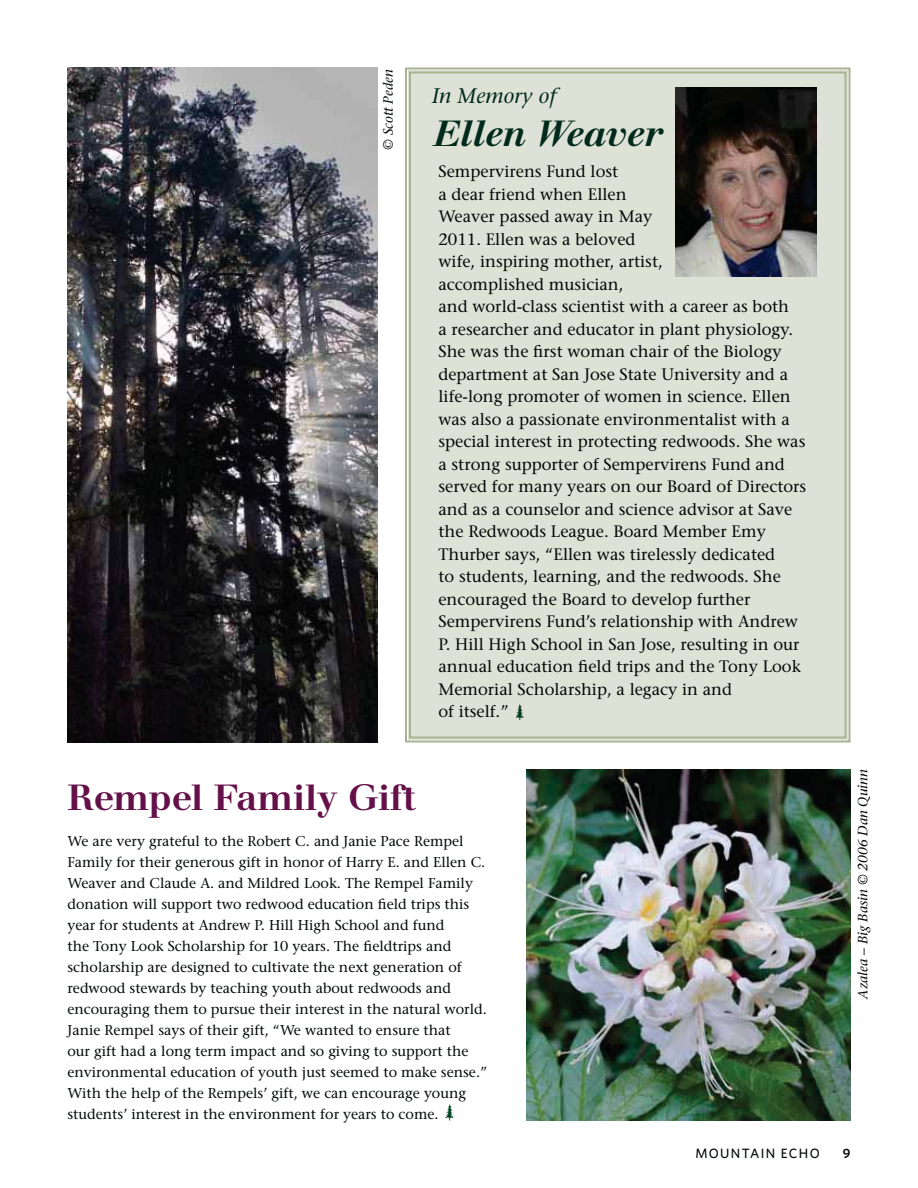
<style>
.page{position:relative;width:918px;height:1188px;background:#fff}
.page>*{position:absolute;margin:0;border:0;box-sizing:border-box;transform-origin:0 0}
.t1{font:500 36px "Walbaum";color:#64114a}
.t2{font:italic 500 36px "Walbaum";color:#002b1c}
.t3{font:italic 21px "Stone Serif";letter-spacing:.01em;color:#002b1c}
.t4{font:16.5px/22.5px "Stone Serif";color:#030806}
.t5{font:14.25px/21px "Stone Serif";color:#030806}
.t6{font:italic 13.5px "Stone Serif";color:#030806}
.t7{font:500 13.5px "Whitney";letter-spacing:.1em;color:#030806}
.t8{font:600 13.5px "Whitney";color:#030806}
</style>
<div class="page">
<div style="left:405px;top:67px;width:446px;height:676px;background:#dee1d5"></div>
<img style="left:527px;top:770px;width:324px;height:351px">
<img style="left:675px;top:87px;width:141px;height:189px">
<img style="left:68px;top:68px;width:310px;height:675px">
<svg style="left:516px;top:704px;width:6px;height:16px"></svg>
<svg style="left:446px;top:1104px;width:7px;height:16px"></svg>
<p class="t6" style="left:383px;top:150px;width:82px;rotate:-90deg">© Scott Peden</p>
<p class="t3" style="left:432px;top:87px;width:126px">In Memory of</p>
<h1 class="t2" style="left:432px;top:120px;width:230px">Ellen Weaver</h1>
<p class="t4" style="left:438px;top:162px;width:369px">Sempervirens Fund lost<br>a dear friend when Ellen<br>Weaver passed away in May<br>2011. Ellen was a beloved<br>wife, inspiring mother, artist,<br>accomplished musician,<br>and world-class scientist with a career as both<br>a researcher and educator in plant physiology.<br>She was the first woman chair of the Biology department at San Jose State University and a life-long promoter of women in science. Ellen was also a passionate environmentalist with a special interest in protecting redwoods. She was a strong supporter of Sempervirens Fund and served for many years on our Board of Directors and as a counselor and science advisor at Save the Redwoods League. Board Member Emy Thurber says, “Ellen was tirelessly dedicated<br>to students, learning, and the redwoods. She encouraged the Board to develop further Sempervirens Fund’s relationship with Andrew P. Hill High School in San Jose, resulting in our annual education field trips and the Tony Look Memorial Scholarship, a legacy in and<br>of itself.”</p>
<h1 class="t1" style="left:68px;top:784px;width:350px">Rempel Family Gift</h1>
<p class="t5" style="left:68px;top:832px;width:421px">We are very grateful to the Robert C. and Janie Pace Rempel Family for their generous gift in honor of Harry E. and Ellen C.<br>Weaver and Claude A. and Mildred Look. The Rempel Family donation will support two redwood education field trips this year for students at Andrew P. Hill High School and fund<br>the Tony Look Scholarship for 10 years. The fieldtrips and scholarship are designed to cultivate the next generation of redwood stewards by teaching youth about redwoods and encouraging them to pursue their interest in the natural world.<br>Janie Rempel says of their gift, “We wanted to ensure that<br>our gift had a long term impact and so giving to support the environmental education of youth just seemed to make sense.” With the help of the Rempels’ gift, we can encourage young students’ interest in the environment for years to come.</p>
<p class="t6" style="left:858px;top:999px;width:231px;rotate:-90deg">Azalea – Big Basin © 2006 Dan Quinn</p>
<p class="t7" style="left:695px;top:1149px;width:126px">MOUNTAIN ECHO</p>
<p class="t8" style="left:843px;top:1149px;width:9px">9</p>
</div>
